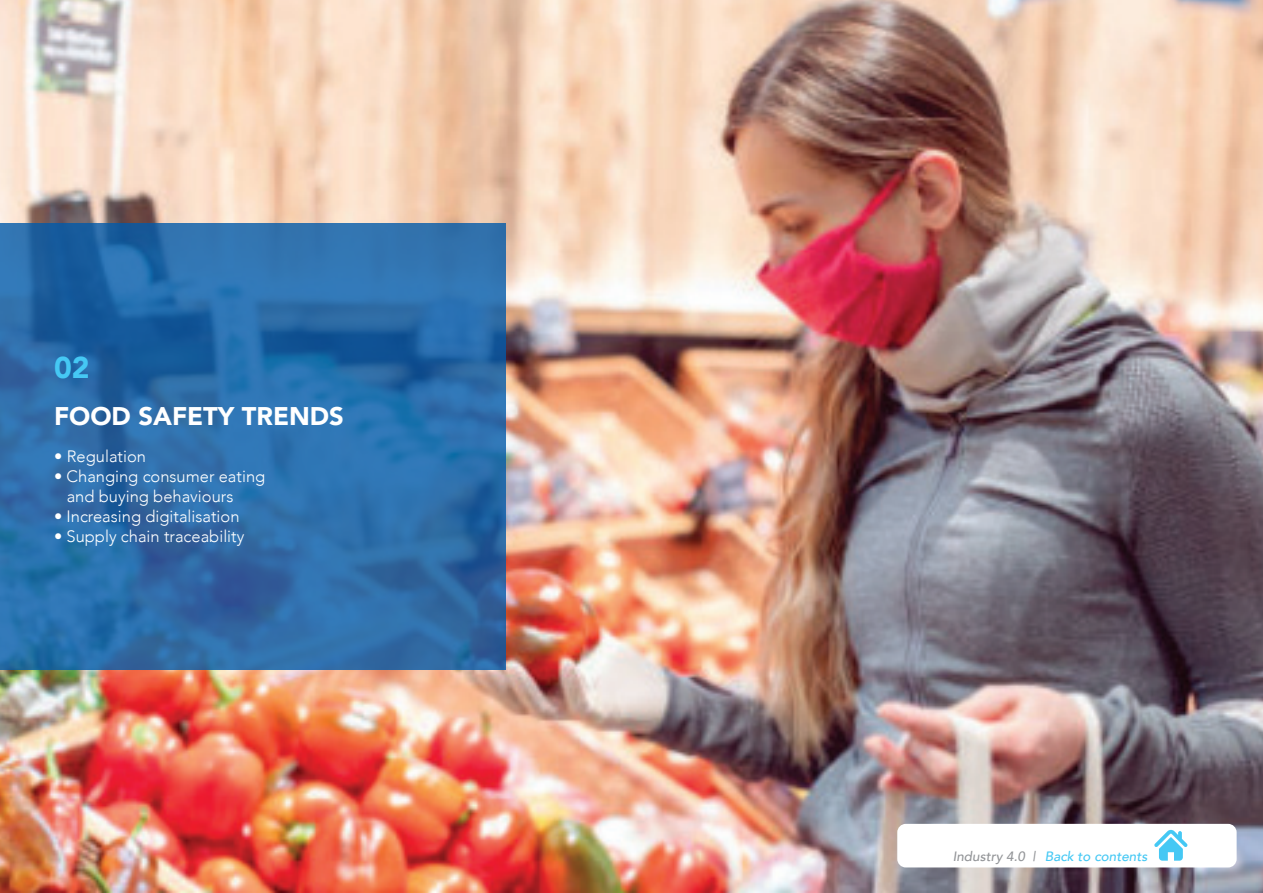
<style>
.page{position:relative;width:1263px;height:893px;background:#fff}
.page>*{position:absolute;margin:0;border:0;box-sizing:border-box;transform-origin:0 0}
.t1{font:900 30px "Avenir";color:#45c8f4}
.t2{font:900 25.5px "Avenir";color:#fff}
.t3{font:300 16.5px/19.8px "Avenir";color:#fff}
.t4{font:italic 500 13.5px "Avenir";color:#45c8f4}
.s1{font-weight:400}
.s2{color:#939598}
</style>
<div class="page">
<img style="left:0;top:0;width:1263px;height:893px">
<svg style="left:0;top:223px;width:505px;height:447px;background:#2a6ca9"></svg>
<div style="left:897px;top:824px;width:339px;height:43px;background:#fff;border-radius:9px"></div>
<svg style="left:1154px;top:830px;width:33px;height:31px"></svg>
<h1 class="t1" style="left:54px;top:342px;width:37px">02</h1>
<h2 class="t2" style="left:54px;top:394px;width:291px">FOOD SAFETY TRENDS</h2>
<p class="t3" style="left:54px;top:447px;width:94px"><span class="s1">•</span> Regulation</p>
<p class="t3" style="left:67px;top:467px;width:200px;text-indent:-13px">• Changing consumer eating and buying behaviours</p>
<p class="t3" style="left:54px;top:506px;width:187px">• Increasing digitalisation</p>
<p class="t3" style="left:54px;top:526px;width:192px">• Supply chain traceability</p>
<p class="t4" style="left:953px;top:848px;width:196px"><span class="s2">Industry 4.0 |</span> Back to contents</p>
</div>
